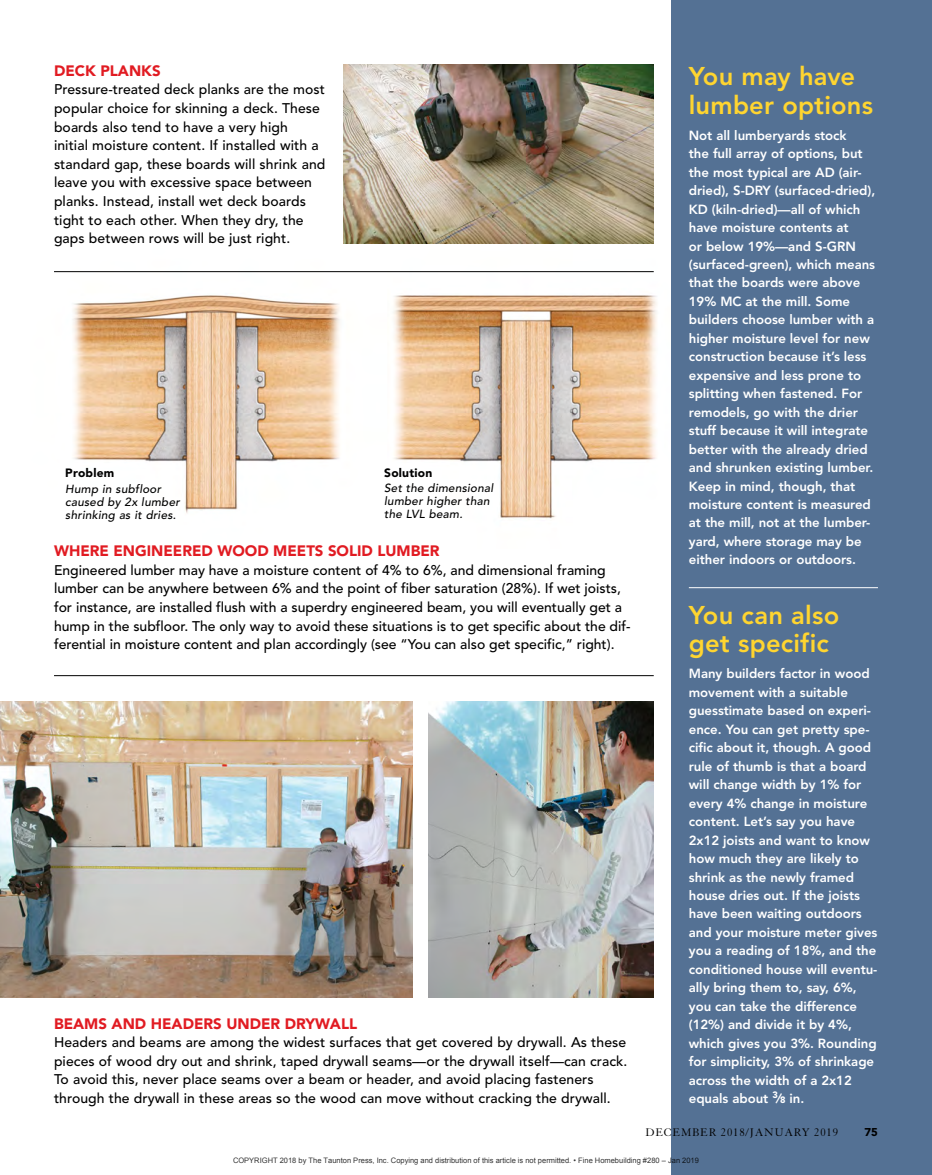
<style>
.page{position:relative;width:932px;height:1175px;background:#fff}
.page>*{position:absolute;margin:0;border:0;box-sizing:border-box;transform-origin:0 0}
.t1{font:800 25.5px/28.5px "Avenir LT Std";letter-spacing:.005em;color:#ffd530}
.t2{font:900 15px "Avenir LT Std";color:#e11b22}
.t3{font:500 13.95px/18.6px "Avenir LT Std";letter-spacing:.005em;color:#000}
.t4{font:800 13.2px/18.5px "Avenir LT Std";letter-spacing:-.005em;color:#fff}
.t5{font:12px "Granjon LT Std";letter-spacing:.07em;color:#000}
.t6{font:900 12px "Avenir LT Std";color:#000}
.t7{font:italic 500 11.7px/13.2px "Avenir LT Std";letter-spacing:.02em;color:#000}
.t8{font:900 11.25px "Avenir LT Std";color:#000}
.t9{font:7.5px "Arial";color:rgb(0 0 0/.8)}
.s1{font-weight:900}
.s2{font-weight:900;font-size:9.3px}
</style>
<div class="page">
<img style="left:54px;top:229px;width:603px;height:290px">
<div style="left:671px;top:0;width:261px;height:1174px;background:#547194"></div>
<img style="left:0;top:701px;width:412px;height:296px">
<img style="left:428px;top:701px;width:225px;height:296px">
<hr style="left:54px;top:271px;width:599px;height:1px;background:#000">
<hr style="left:688px;top:587px;width:190px;height:1px;background:#fff">
<hr style="left:54px;top:675px;width:599px;height:1px;background:#000">
<img style="left:343px;top:64px;width:310px;height:179px">
<p class="t2" style="left:54px;top:62px;width:108px">DECK PLANKS</p>
<p class="t3" style="left:54px;top:81px;width:273px">Pressure-treated deck planks are the most popular choice for skinning a deck. These boards also tend to have a very high initial moisture content. If installed with a standard gap, these boards will shrink and leave you with excessive space between planks. Instead, install wet deck boards tight to each other. When they dry, the gaps between rows will be just right.</p>
<p class="t6" style="left:65px;top:466px;width:51px">PROBLEM</p>
<p class="t6" style="left:384px;top:466px;width:50px">SOLUTION</p>
<p class="t7" style="left:65px;top:482px;width:116px">Hump in subfloor caused by 2x lumber shrinking as it dries.</p>
<p class="t7" style="left:384px;top:481px;width:111px">Set the dimensional lumber higher than the LVL beam.</p>
<p class="t2" style="left:54px;top:542px;width:387px">WHERE ENGINEERED WOOD MEETS SOLID LUMBER</p>
<p class="t3" style="left:54px;top:561px;width:578px">Engineered lumber may have a moisture content of 4% to 6%, and dimensional framing lumber can be anywhere between 6% and the point of fiber saturation (28%). If wet joists, for instance, are installed flush with a superdry engineered beam, you will eventually get a hump in the subfloor. The only way to avoid these situations is to get specific about the dif&shy;ferential in moisture content and plan accordingly (see “You can also get specific,” right).</p>
<p class="t2" style="left:54px;top:1014px;width:304px">BEAMS AND HEADERS UNDER DRYWALL</p>
<p class="t3" style="left:54px;top:1033px;width:575px">Headers and beams are among the widest surfaces that get covered by drywall. As these pieces of wood dry out and shrink, taped drywall seams—or the drywall itself—can crack.<br>To avoid this, never place seams over a beam or header, and avoid placing fasteners through the drywall in these areas so the wood can move without cracking the drywall.</p>
<p class="t1" style="left:688px;top:62px;width:186px">You may have lumber options</p>
<p class="t4" style="left:688px;top:126px;width:175px">N ot all lumberyards stock the full array of options, but the most typical are AD (air&shy;dried), S-DRY</p>
<p class="t4" style="left:688px;top:181px;width:188px;text-indent:86px">(surfaced-dried),<br>KD (kiln-dried)—all of which have moisture contents at<br>or below 19%—and S-GRN (surfaced-green), which means that the boards were above<br>19% MC at the mill. Some builders choose lumber with a higher moisture level for new construction because it’s less expensive and less prone to splitting when fastened. For remodels, go with the drier stuff because it will integrate better with the already dried and shrunken existing lumber.<br>Keep in mind, though, that moisture content is measured at the mill, not at the lumber&shy;yard, where storage may be either indoors or outdoors.</p>
<p class="t1" style="left:688px;top:601px;width:152px">You can also get specific</p>
<p class="t4" style="left:688px;top:664px;width:190px">Many builders factor in wood movement with a suitable guesstimate based on experi&shy;ence. You can get pretty spe&shy;cific about it, though. A good rule of thumb is that a board will change width by 1% for every 4% change in moisture content. Let’s say you have<br>2x12 joists and want to know how much they are likely to shrink as the newly framed house dries out. If the joists have been waiting outdoors and your moisture meter gives you a reading of 18%, and the conditioned house will eventu&shy;ally bring them to, say, 6%, you can take the difference (12%) and divide it by 4%, which gives you 3%. Rounding for simplicity, 3% of shrinkage across the width of a 2x12 equals about <sup>3</sup><span class="s1">⁄</span><span class="s2">8</span> in.</p>
<p class="t5" style="left:645px;top:1126px;width:37px">DECEMBER</p>
<p class="t5" style="left:720px;top:1126px;width:45px">2018/JANUAR</p>
<p class="t5" style="left:801px;top:1126px;width:38px">Y 2019</p>
<p class="t8" style="left:864px;top:1125px;width:15px">75</p>
<p class="t9" style="left:233px;top:1155px;width:467px">COPYRIGHT 2018 by The Taunton Press, Inc. Copying and distribution of this article is not permitted. • Fine Homebuilding #280 – Jan 2019</p>
</div>
